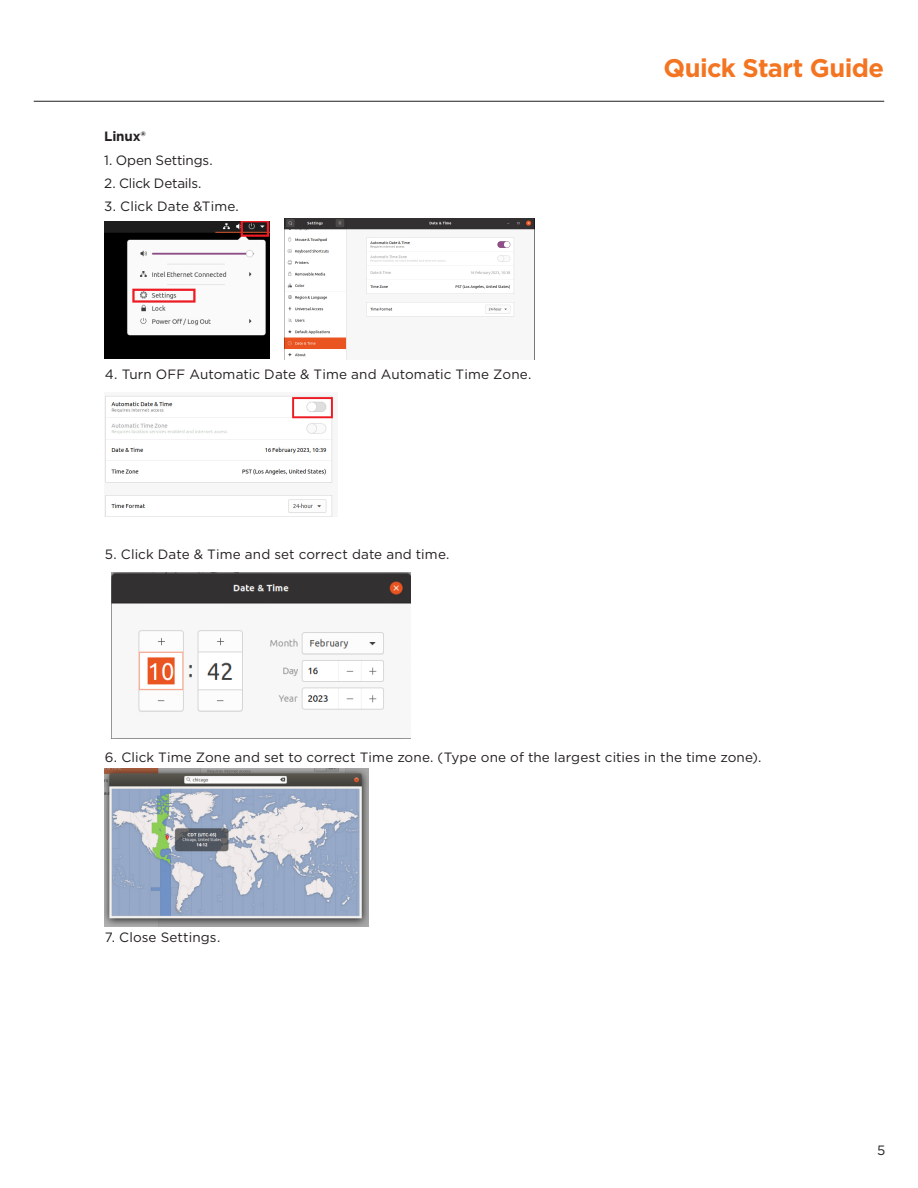
<style>
.page{position:relative;width:918px;height:1188px;background:#fff}
.page>*{position:absolute;margin:0;border:0;box-sizing:border-box;transform-origin:0 0}
.t1{font:700 25.5px "Gotham";letter-spacing:-.025em;color:#f47521}
.t2{font:13.5px "Gotham";letter-spacing:.005em;color:#231f20}
.t3{font:13.5px "Gotham";letter-spacing:-.015em;color:#231f20}
.t4{font:700 13.5px "Gotham";letter-spacing:-.015em;color:#231f20}
</style>
<div class="page">
<hr style="left:34px;top:101px;width:850px;height:1px;background:#231f20">
<img style="left:105px;top:221px;width:164px;height:138px">
<img style="left:284px;top:218px;width:250px;height:142px">
<img style="left:105px;top:395px;width:228px;height:122px">
<img style="left:105px;top:769px;width:263px;height:157px">
<img style="left:112px;top:572px;width:298px;height:140px">
<p class="t4" style="left:104px;top:128px;width:43px">Linux®</p>
<p class="t2" style="left:104px;top:151px;width:110px">1. Open Settings.</p>
<p class="t3" style="left:104px;top:174px;width:99px">2. Click Details.</p>
<p class="t2" style="left:104px;top:198px;width:136px">3. Click Date &amp;Time.</p>
<p class="t2" style="left:105px;top:366px;width:428px">4. Turn OFF Automatic Date &amp; Time and Automatic Time Zone.</p>
<p class="t2" style="left:105px;top:546px;width:346px">5. Click Date &amp; Time and set correct date and time.</p>
<p class="t1" style="left:663px;top:51px;width:222px">Quick Start Guide</p>
<p class="t2" style="left:105px;top:749px;width:658px">6. Click Time Zone and set to correct Time zone. (Type one of the largest cities in the time zone).</p>
<p class="t2" style="left:105px;top:928px;width:117px">7. Close Settings.</p>
<p class="t2" style="left:877px;top:1142px;width:10px">5</p>
</div>
